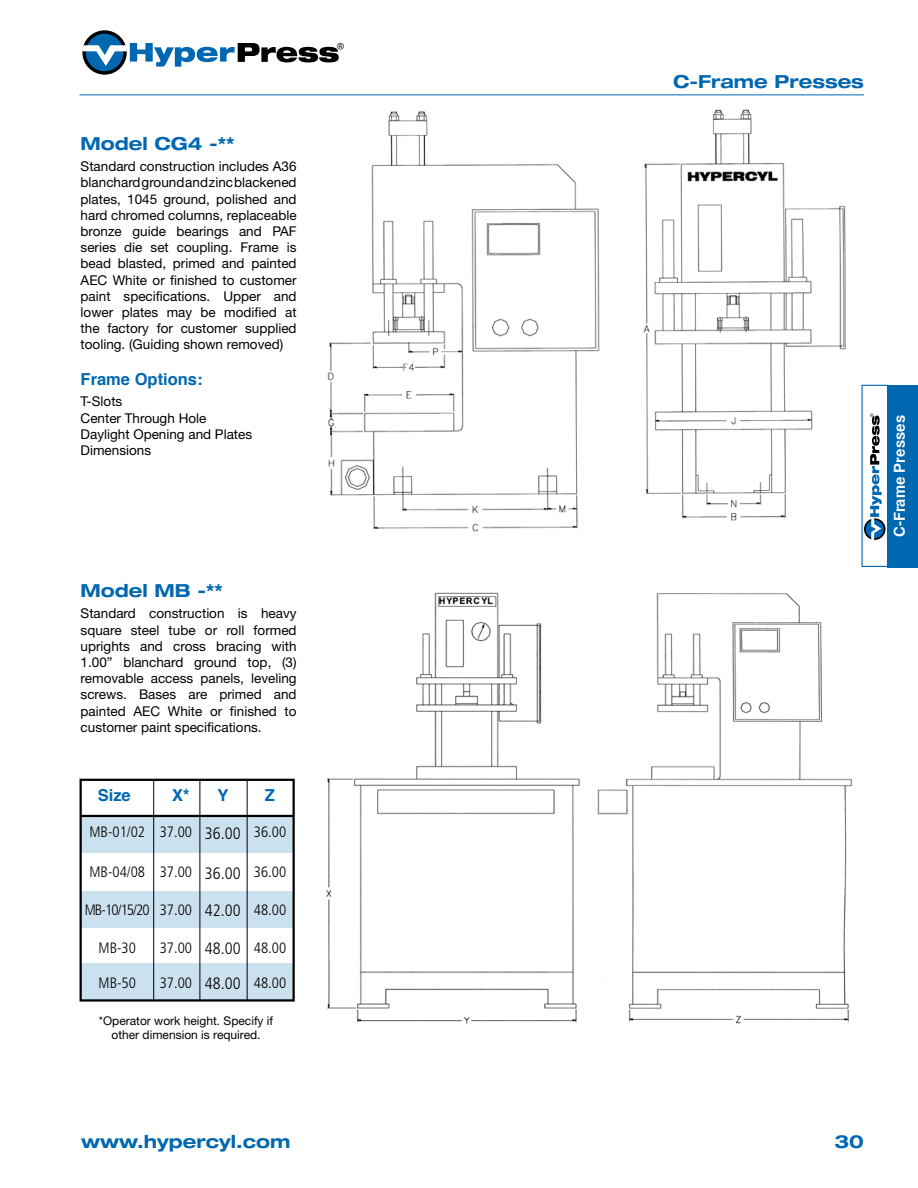
<style>
.page{position:relative;width:918px;height:1188px;background:#fff}
.page>*{position:absolute;margin:0;border:0;box-sizing:border-box;transform-origin:0 0}
.t1{font:700 expanded 18px "Helvetica Neue";color:#0067b1}
.t2{font:700 16.5px "Helvetica";color:#0067b1}
.t3{font:300 condensed 15px "Frutiger";color:#000}
.t4{font:15px "Helvetica CY Bold";color:#fff;scale:1.2 1}
.t5{font:14.85px "Myriad Pro";color:#000}
.t6{font:13.5px/16.2px "Helvetica Neue";color:#000;text-align:justify}
.t7{font:12px/14.4px "Helvetica Neue";color:#000;text-align:center}
.t8{font:7.2px "Myriad Pro";color:#000}
.s1{font-size:16.5px}
</style>
<div class="page">
<svg style="left:82px;top:30px;width:257px;height:45px"></svg>
<hr style="left:80px;top:94px;width:784px;height:1px;background:#0067b1">
<div style="left:887px;top:385px;width:31px;height:182px;background:#0067b1"></div>
<svg style="left:864px;top:416px;width:21px;height:124px"></svg>
<img style="left:326px;top:592px;width:527px;height:432px">
<div style="left:81px;top:816px;width:213px;height:37px;background:#cce1ef"></div>
<div style="left:81px;top:891px;width:213px;height:37px;background:#cce1ef"></div>
<div style="left:81px;top:963px;width:213px;height:37px;background:#cce1ef"></div>
<div style="left:80px;top:779px;width:215px;height:223px;border:2px solid #000"></div>
<hr style="left:81px;top:815px;width:213px;height:2px;background:#000">
<hr style="left:153px;top:780px;width:1px;height:221px;background:#000">
<hr style="left:200px;top:780px;width:1px;height:221px;background:#000">
<hr style="left:247px;top:780px;width:1px;height:221px;background:#000">
<img style="left:319px;top:109px;width:527px;height:423px">
<h1 class="t1" style="left:81px;top:132px;width:156px">Model CG4 -**</h1>
<p class="t6" style="left:81px;top:158px;width:218px">Standard construction includes A36 blanchard ground and zinc blackened plates, 1045 ground, polished and hard chromed columns, replaceable bronze guide bearings and PAF series die set coupling. Frame is bead blasted, primed and painted AEC White or finished to customer paint specifications. Upper and lower plates may be modified at the factory for customer supplied tooling. (Guiding shown removed)</p>
<p class="t2" style="left:81px;top:365px;width:123px">Frame Options:</p>
<p class="t6" style="left:81px;top:393px;width:173px;text-align:left">T-Slots<br>Center Through Hole<br>Daylight Opening and Plates<br>Dimensions</p>
<p class="t5" style="left:337px;top:41px;width:9px">®</p>
<h1 class="t1" style="left:81px;top:580px;width:144px">Model MB -**</h1>
<p class="t6" style="left:81px;top:605px;width:218px">Standard construction is heavy square steel tube or roll formed uprights and cross bracing with 1.00” blanchard ground top, (3) removable access panels, leveling screws. Bases are primed and painted AEC White or finished to customer paint specifications.</p>
<p class="t2" style="left:98px;top:780px;width:35px">Size</p>
<p class="t2" style="left:172px;top:780px;width:19px">X*</p>
<p class="t2" style="left:217px;top:780px;width:13px">Y</p>
<p class="t2" style="left:265px;top:780px;width:12px">Z</p>
<p class="t3" style="left:89px;top:824px;width:57px">MB-01/02</p>
<p class="t3" style="left:89px;top:864px;width:57px">MB-04/08</p>
<p class="t3" style="left:85px;top:902px;width:67px">MB-10/15/20</p>
<p class="t3" style="left:99px;top:939px;width:39px">MB-30</p>
<p class="t3" style="left:99px;top:974px;width:39px">MB-50</p>
<p class="t3" style="left:160px;top:974px;width:128px">37.00 <span class="s1">48.00</span> 48.00</p>
<p class="t3" style="left:160px;top:824px;width:128px">37.00 <span class="s1">36.00</span> 36.00</p>
<p class="t3" style="left:160px;top:864px;width:128px">37.00 <span class="s1">36.00</span> 36.00</p>
<p class="t3" style="left:160px;top:902px;width:128px">37.00 <span class="s1">42.00</span> 48.00</p>
<p class="t3" style="left:160px;top:939px;width:128px">37.00 <span class="s1">48.00</span> 48.00</p>
<p class="t7" style="left:99px;top:1013px;width:176px">*Operator work height. Specify if other dimension is required.</p>
<h1 class="t1" style="left:81px;top:1130px;width:211px">www.hypercyl.com</h1>
<h1 class="t1" style="left:673px;top:71px;width:192px">C-Frame Presses</h1>
<p class="t8" style="left:869px;top:417px;width:5px;rotate:-90deg">®</p>
<p class="t4" style="left:891px;top:537px;width:103px;rotate:-90deg">C-Frame Presses</p>
<h1 class="t1" style="left:835px;top:1130px;width:31px">30</h1>
</div>
